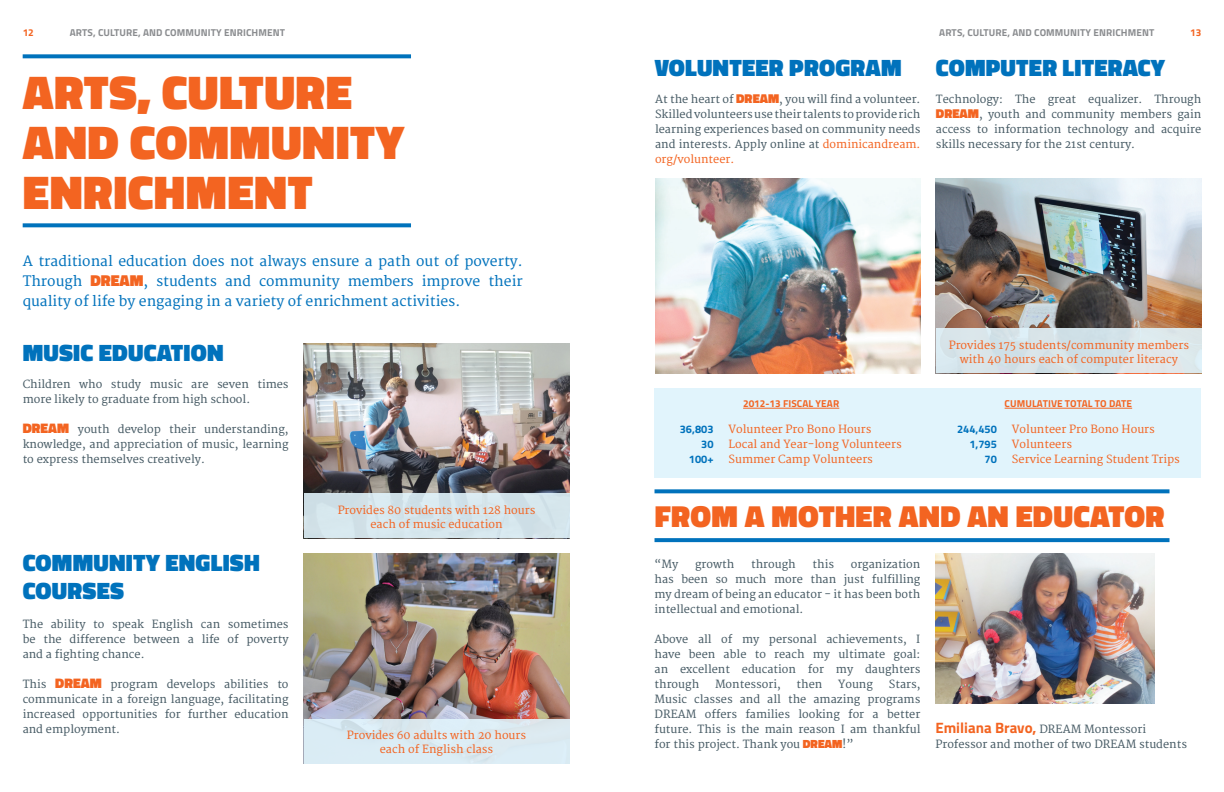
<style>
.page{position:relative;width:1224px;height:792px;background:#fff}
.page>*{position:absolute;margin:0;border:0;box-sizing:border-box;transform-origin:0 0}
.t1{font:900 48px/50px "Titillium";letter-spacing:.01em;color:#f36421}
.t2{font:900 30.9px "Titillium";letter-spacing:.01em;color:#f36421}
.t3{font:900 24px/28px "Titillium";letter-spacing:.01em;color:#0072bc}
.t4{font:14px/20px "Merriweather";color:#0072bc;text-align:justify}
.t5{font:11px/15px "Merriweather";color:#465a64;text-align:justify}
.t6{font:11px/15px "Merriweather";color:#f36421;text-align:center}
.t7{font:700 11px/15px "Titillium";color:#0072bc;text-align:right}
.t8{font:700 10px "Titillium";letter-spacing:.01em;color:#8a8c8f}
.t9{font:700 10px "Titillium";letter-spacing:.01em;color:#f36421}
.s1{font-family:"Titillium";font-weight:900;font-size:16px;color:#f36421}
.s2{font-family:"Titillium";font-weight:900;font-size:14px;color:#f36421}
.s3{font-family:"Titillium";font-weight:900;font-size:13px;color:#f36421}
.s4{color:#f36421}
.s5{font-family:"Titillium";font-weight:900;font-size:12px;color:#f36421}
.s6{font-family:"Titillium";font-weight:700;font-size:15px;color:#f36421}
</style>
<div class="page">
<svg style="left:23px;top:223px;width:388px;height:4px;background:#157ec1"></svg>
<svg style="left:23px;top:54px;width:388px;height:4px;background:#157ec1"></svg>
<img style="left:304px;top:343px;width:265px;height:150px">
<img style="left:936px;top:178px;width:266px;height:150px">
<img style="left:304px;top:553px;width:265px;height:166px">
<img style="left:655px;top:178px;width:265px;height:195px">
<svg style="left:655px;top:489px;width:515px;height:4px;background:#167ec1"></svg>
<svg style="left:655px;top:538px;width:515px;height:4px;background:#0876be"></svg>
<img style="left:935px;top:554px;width:220px;height:150px">
<div style="left:304px;top:493px;width:265px;height:45px;background:#d5e5ec"></div>
<div style="left:936px;top:328px;width:266px;height:45px;background:#d9e5e9"></div>
<div style="left:304px;top:719px;width:265px;height:45px;background:#dbecf4"></div>
<div style="left:655px;top:388px;width:546px;height:90px;background:#e1f4fc"></div>
<hr style="left:743px;top:408px;width:96px;height:1px;background:#f36421">
<hr style="left:1005px;top:408px;width:127px;height:1px;background:#f36421">
<p class="t9" style="left:23px;top:25px;width:13px">12</p>
<p class="t8" style="left:70px;top:25px;width:190px">ARTS, CULTURE, AND COMM UNITY ENRICHME</p>
<p class="t8" style="left:273px;top:25px;width:14px">NT</p>
<h1 class="t1" style="left:23px;top:67px;width:383px">ARTS, CULTURE<br>AND COMMUNITY<br>ENRICHMENT</h1>
<p class="t4" style="left:23px;top:252px;width:501px">A traditional education does not always ensure a path out of poverty.<br>Through <span class="s1">DREAM</span>, students and community members improve their quality of life by engaging in a variety of enrichment activities.</p>
<h3 class="t3" style="left:23px;top:339px;width:202px">MUSIC EDUCATION</h3>
<p class="t5" style="left:23px;top:377px;width:267px">Children who study music are seven times more likely to graduate from high school.</p>
<p class="t5" style="left:23px;top:422px;width:267px"><span class="s2">DREAM</span> youth develop their understanding, knowledge, and appreciation of music, learning to express themselves creatively.</p>
<h3 class="t3" style="left:23px;top:549px;width:238px">COMMUNITY ENGLISH<br>COURSES</h3>
<p class="t5" style="left:23px;top:617px;width:267px">The ability to speak English can sometimes be the difference between a life of poverty and a fighting chance.</p>
<p class="t5" style="left:23px;top:677px;width:267px">This <span class="s2">DREAM</span> program develops abilities to communicate in a foreign language, facilitating increased opportunities for further education and employment.</p>
<p class="t6" style="left:338px;top:504px;width:199px;line-height:13.2px">Provides 80 students with 128 hours each of music education</p>
<p class="t6" style="left:347px;top:729px;width:181px;line-height:13.2px">Provides 60 adults with 20 hours each of English class</p>
<h3 class="t3" style="left:655px;top:54px;width:248px">VOLUNTEER PROGRAM</h3>
<p class="t5" style="left:655px;top:92px;width:267px">At the heart of <span class="s3">DREAM</span>, you will find a volunteer.<br>Skilled volunteers use their talents to provide rich learning experiences based on community needs and interests. Apply online at <span class="s4">dominicandream. org/volunteer.</span></p>
<p class="t8" style="left:939px;top:25px;width:190px">ARTS, CULTURE, AND COMM UNITY ENRICHME</p>
<p class="t8" style="left:1142px;top:25px;width:14px">NT</p>
<p class="t9" style="left:1190px;top:25px;width:13px">13</p>
<h3 class="t3" style="left:936px;top:54px;width:231px">COMPUTER LITERACY</h3>
<p class="t5" style="left:936px;top:92px;width:267px">Technology: The great equalizer. Through <span class="s3">DREAM</span>, youth and community members gain access to information technology and acquire skills necessary for the 21st century.</p>
<p class="t9" style="left:743px;top:396px;width:98px">2012-13 FISCAL YEAR</p>
<p class="t7" style="left:680px;top:421px;width:35px">36,803<br>30<br>100+</p>
<p class="t6" style="left:728px;top:422px;width:175px;text-align:left">Volunteer Pro Bono Hours<br>Local and Year-long Volunteers<br>Summer Camp Volunteers</p>
<p class="t6" style="left:949px;top:339px;width:242px;line-height:13.2px">Provides 175 students/community members with 40 hours each of computer literacy</p>
<p class="t9" style="left:1005px;top:396px;width:128px">CUMULATIVE TOTAL TO DATE</p>
<p class="t7" style="left:957px;top:421px;width:41px">244,450<br>1,795<br>70</p>
<p class="t6" style="left:1012px;top:422px;width:169px;text-align:left">Volunteer Pro Bono Hours<br>Volunteers<br>Service Learning Student Trips</p>
<h2 class="t2" style="left:655px;top:494px;width:511px">FROM A MOTHER And AN EDUCATOR</h2>
<p class="t5" style="left:655px;top:557px;width:25px">“My</p>
<p class="t5" style="left:695px;top:557px;width:41px">growth</p>
<p class="t5" style="left:751px;top:557px;width:46px">through</p>
<p class="t5" style="left:813px;top:557px;width:23px">this</p>
<p class="t5" style="left:655px;top:557px;width:267px;text-indent:196px">organization has been so much more than just fulfilling my dream of being an educator - it has been both intellectual and emotional.</p>
<p class="t5" style="left:655px;top:632px;width:267px">Above all of my personal achievements, I have been able to reach my ultimate goal: an excellent education for my daughters through</p>
<p class="t5" style="left:715px;top:677px;width:67px">Montessori,</p>
<p class="t5" style="left:797px;top:677px;width:27px">then</p>
<p class="t5" style="left:838px;top:677px;width:36px">Young</p>
<p class="t5" style="left:655px;top:677px;width:267px;text-indent:234px">Stars, Music classes and all the amazing programs DREAM offers families looking for a better future. This is the main reason I am thankful for this project. Thank you <span class="s5">DREAM</span>!”</p>
<p class="t5" style="left:935px;top:722px;width:253px"><span class="s6">EMILIANA BRAVO,</span> DREAM Montessori<br>Professor and mother of two DREAM students</p>
</div>
